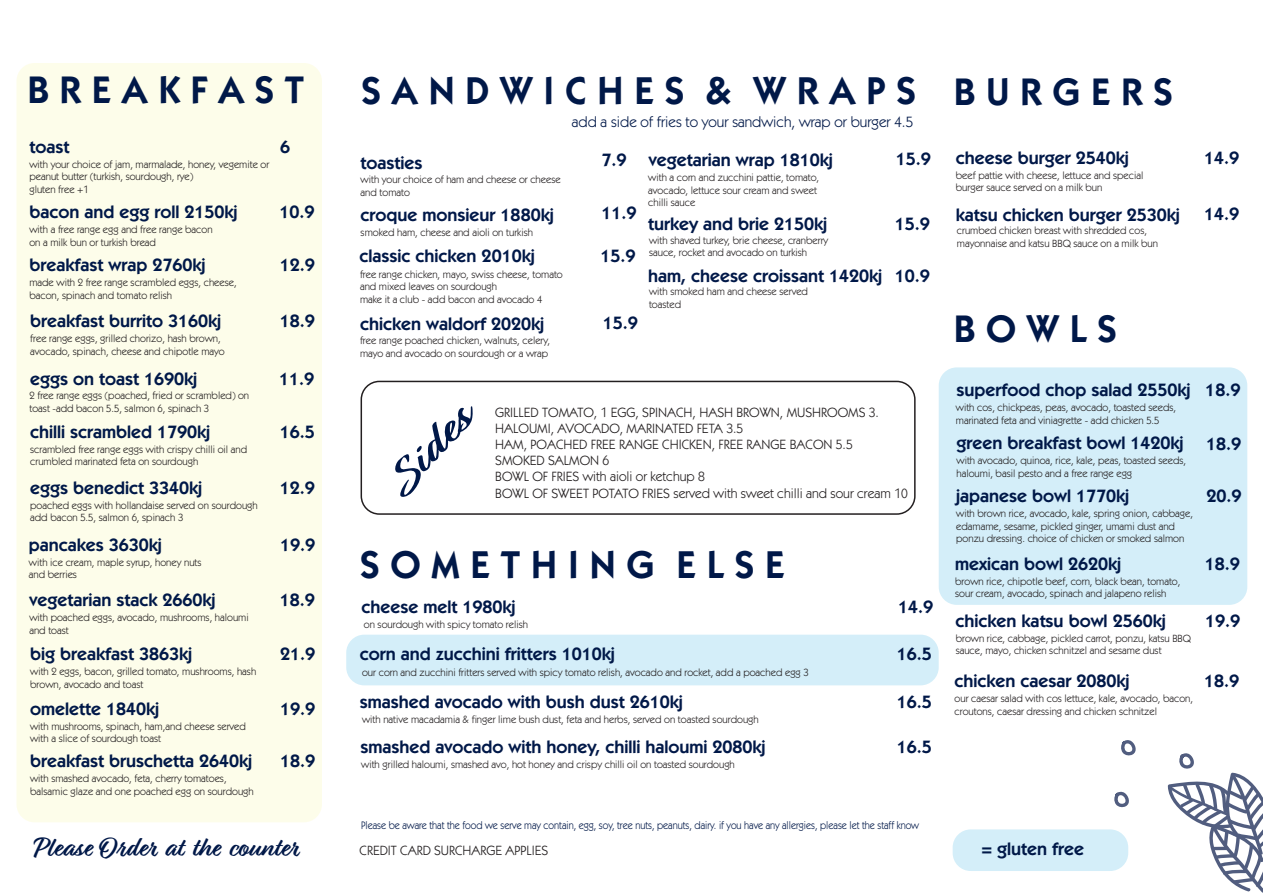
<style>
.page{position:relative;width:1263px;height:893px;background:#fff}
.page>*{position:absolute;margin:0;border:0;box-sizing:border-box;transform-origin:0 0}
.t1{font:700 43.05px "Relation Two";color:#001848;scale:1.35 1}
.t2{font:600 39px "ITC Kabel Std";color:#001848}
.t3{font:600 38.55px "ITC Kabel Std";color:#001848}
.t4{font:700 27.75px "Relation Two";color:#001848}
.t5{font:600 18px "ITC Kabel Std";color:#001848}
.t6{font:15px "ITC Kabel Std";color:#001848}
.t7{font:13.5px/16.2px "ITC Kabel Std";color:#231f20}
.t8{font:10.95px "ITC Kabel Std";color:#001848;scale:.92 1}
.t9{font:10.5px/12.6px "ITC Kabel Std";color:#231f20}
</style>
<div class="page">
<div style="left:939px;top:367px;width:308px;height:238px;background:#d4eef9;border-radius:18px"></div>
<div style="left:346px;top:635px;width:593px;height:50px;background:#d4eef9;border-radius:18px"></div>
<div style="left:16px;top:63px;width:306px;height:759px;background:#fdfdea;border-radius:18px"></div>
<div style="left:361px;top:381px;width:554px;height:134px;border:2px solid #231f20;border-radius:18px"></div>
<svg style="left:1168px;top:753px;width:95px;height:140px"></svg>
<svg style="left:1114px;top:791px;width:15px;height:17px"></svg>
<svg style="left:1121px;top:740px;width:15px;height:16px"></svg>
<div style="left:953px;top:829px;width:175px;height:42px;background:#d4eef9;border-radius:18px"></div>
<h3 class="t3" style="left:27px;top:67px;width:278px">B R E A K F A S T</h3>
<h3 class="t5" style="left:29px;top:136px;width:41px">toast</h3>
<p class="t9" style="left:29px;top:158px;width:241px">with your choice of jam, marmalade, honey, vegemite or peanut butter (turkish, sourdough, rye)<br>gluten free +1</p>
<h3 class="t5" style="left:29px;top:202px;width:210px">bacon and egg roll 2150kj</h3>
<p class="t9" style="left:29px;top:223px;width:185px">with a free range egg and free range bacon on a milk bun or turkish bread</p>
<h3 class="t5" style="left:29px;top:254px;width:178px">breakfast wrap 2760kj</h3>
<p class="t9" style="left:29px;top:276px;width:209px">made with 2 free range scrambled eggs, cheese, bacon, spinach and tomato relish</p>
<h3 class="t5" style="left:280px;top:136px;width:12px">6</h3>
<h3 class="t5" style="left:279px;top:202px;width:37px">10.9</h3>
<h3 class="t5" style="left:280px;top:254px;width:37px">12.9</h3>
<h2 class="t2" style="left:362px;top:68px;width:556px">S A N D W I C H E S &amp; W R A P S</h2>
<h3 class="t6" style="left:572px;top:113px;width:343px">add a side of fries to your sandwich, wrap or burger 4.5</h3>
<h3 class="t5" style="left:361px;top:152px;width:63px">toasties</h3>
<p class="t9" style="left:361px;top:173px;width:202px">with your choice of ham and cheese or cheese and tomato</p>
<h3 class="t5" style="left:361px;top:204px;width:195px">croque monsieur 1880kj</h3>
<p class="t9" style="left:361px;top:226px;width:174px">smoked ham, cheese and aioli on turkish</p>
<h3 class="t5" style="left:360px;top:246px;width:177px">classic chicken 2010kj</h3>
<h3 class="t5" style="left:602px;top:150px;width:27px">7.9</h3>
<h3 class="t5" style="left:602px;top:202px;width:37px">11.9</h3>
<h3 class="t5" style="left:600px;top:246px;width:37px">15.9</h3>
<h3 class="t5" style="left:649px;top:149px;width:186px">vegetarian wrap 1810kj</h3>
<p class="t9" style="left:648px;top:171px;width:172px">with a corn and zucchini pattie, tomato, avocado, lettuce sour cream and sweet chilli sauce</p>
<h3 class="t5" style="left:648px;top:214px;width:181px">turkey and brie 2150kj</h3>
<p class="t9" style="left:649px;top:234px;width:181px">with shaved turkey, brie cheese, cranberry sauce, rocket and avocado on turkish</p>
<h3 class="t5" style="left:896px;top:148px;width:37px">15.9</h3>
<h3 class="t5" style="left:895px;top:214px;width:37px">15.9</h3>
<p class="t9" style="left:360px;top:268px;width:204px">free range chicken, mayo, swiss cheese, tomato and mixed leaves on sourdough<br>make it a club - add bacon and avocado 4</p>
<h3 class="t5" style="left:648px;top:265px;width:236px">ham, cheese croissant 1420kj</h3>
<p class="t9" style="left:649px;top:285px;width:160px">with smoked ham and cheese served toasted</p>
<h3 class="t5" style="left:895px;top:265px;width:37px">10.9</h3>
<h3 class="t5" style="left:30px;top:311px;width:192px">breakfast burrito 3160kj</h3>
<p class="t9" style="left:30px;top:333px;width:196px">free range eggs, grilled chorizo, hash brown, avocado, spinach, cheese and chipotle mayo</p>
<h3 class="t5" style="left:30px;top:368px;width:169px">eggs on toast 1690kj</h3>
<p class="t9" style="left:30px;top:390px;width:221px">2 free range eggs (poached, fried or scrambled) on toast -add bacon 5.5, salmon 6, spinach 3</p>
<h3 class="t5" style="left:30px;top:421px;width:182px">chilli scrambled 1790kj</h3>
<p class="t9" style="left:30px;top:443px;width:218px">scrambled free range eggs with crispy chilli oil and crumbled marinated feta on sourdough</p>
<h3 class="t5" style="left:30px;top:477px;width:174px">eggs benedict 3340kj</h3>
<p class="t9" style="left:30px;top:499px;width:229px">poached eggs with hollandaise served on sourdough add bacon 5.5, salmon 6, spinach 3</p>
<h3 class="t5" style="left:29px;top:534px;width:135px">pancakes 3630kj</h3>
<p class="t9" style="left:29px;top:556px;width:174px">with ice cream, maple syrup, honey nuts and berries</p>
<h3 class="t5" style="left:29px;top:589px;width:188px">vegetarian stack 2660kj</h3>
<p class="t9" style="left:29px;top:611px;width:221px">with poached eggs, avocado, mushrooms, haloumi and toast</p>
<h3 class="t5" style="left:280px;top:310px;width:37px">18.9</h3>
<h3 class="t5" style="left:360px;top:313px;width:186px">chicken waldorf 2020kj</h3>
<h3 class="t5" style="left:603px;top:312px;width:37px">15.9</h3>
<p class="t9" style="left:360px;top:334px;width:191px">free range poached chicken, walnuts, celery, mayo and avocado on sourdough or a wrap</p>
<h3 class="t5" style="left:279px;top:368px;width:37px">11.9</h3>
<h3 class="t5" style="left:280px;top:421px;width:37px">16.5</h3>
<h3 class="t5" style="left:280px;top:477px;width:37px">12.9</h3>
<h3 class="t5" style="left:280px;top:534px;width:37px">19.9</h3>
<h3 class="t5" style="left:280px;top:589px;width:37px">18.9</h3>
<h1 class="t1" style="left:379px;top:467px;width:74px;rotate:-47deg">Sides</h1>
<p class="t7" style="left:495px;top:404px;width:385px">GRILLED TOMATO, 1 EGG, SPINACH, HASH BROWN, MUSHROOMS 3.<br>HALOUMI, AVOCADO, MARINATED FETA 3.5<br>HAM, POACHED FREE RANGE CHICKEN, FREE RANGE BACON 5.5<br>SMOKED SALMON 6<br>BOWL OF FRIES with aioli or ketchup 8</p>
<p class="t7" style="left:495px;top:485px;width:414px">BOWL OF SWEET POTATO FRIES served with sweet chilli and sour cream 10</p>
<h2 class="t2" style="left:360px;top:542px;width:426px">S O M E T H I N G E L S E</h2>
<h3 class="t5" style="left:361px;top:596px;width:156px">cheese melt 1980kj</h3>
<p class="t9" style="left:364px;top:618px;width:166px">on sourdough with spicy tomato relish</p>
<h3 class="t5" style="left:898px;top:596px;width:37px">14.9</h3>
<h3 class="t5" style="left:30px;top:643px;width:164px">big breakfast 3863kj</h3>
<p class="t9" style="left:30px;top:665px;width:228px">with 2 eggs, bacon, grilled tomato, mushrooms, hash brown, avocado and toast</p>
<h3 class="t5" style="left:280px;top:643px;width:37px">21.9</h3>
<h3 class="t5" style="left:30px;top:698px;width:131px">omelette 1840kj</h3>
<h3 class="t5" style="left:280px;top:698px;width:37px">19.9</h3>
<p class="t9" style="left:30px;top:720px;width:217px">with mushrooms, spinach, ham,and cheese served with a slice of sourdough toast</p>
<h3 class="t5" style="left:30px;top:750px;width:224px">breakfast bruschetta 2640kj</h3>
<h3 class="t5" style="left:280px;top:750px;width:37px">18.9</h3>
<p class="t9" style="left:30px;top:772px;width:225px">with smashed avocado, feta, cherry tomatoes, balsamic glaze and one poached egg on sourdough</p>
<h3 class="t5" style="left:360px;top:644px;width:257px">corn and zucchini fritters 1010kj</h3>
<p class="t9" style="left:362px;top:666px;width:448px">our corn and zucchini fritters served with spicy tomato relish, avocado and rocket, add a poached egg 3</p>
<h3 class="t5" style="left:360px;top:691px;width:325px">smashed avocado with bush dust 2610kj</h3>
<p class="t9" style="left:362px;top:713px;width:398px">with native macadamia &amp; finger lime bush dust, feta and herbs, served on toasted sourdough</p>
<h3 class="t5" style="left:360px;top:736px;width:407px">smashed avocado with honey, chilli haloumi 2080kj</h3>
<p class="t9" style="left:361px;top:758px;width:375px">with grilled haloumi, smashed avo, hot honey and crispy chilli oil on toasted sourdough</p>
<h3 class="t5" style="left:897px;top:644px;width:37px">16.5</h3>
<h3 class="t5" style="left:897px;top:691px;width:37px">16.5</h3>
<h3 class="t5" style="left:897px;top:736px;width:37px">16.5</h3>
<p class="t8" style="left:361px;top:819px;width:608px">Please be aware that the food we serve may contain, egg, soy, tree nuts, peanuts, dairy. if you have any allergies, please let the staff know</p>
<h3 class="t3" style="left:954px;top:69px;width:220px">B U R G E R S</h3>
<h3 class="t5" style="left:956px;top:147px;width:175px">cheese burger 2540kj</h3>
<p class="t9" style="left:956px;top:169px;width:189px">beef pattie with cheese, lettuce and special burger sauce served on a milk bun</p>
<h3 class="t5" style="left:956px;top:204px;width:226px">katsu chicken burger 2530kj</h3>
<p class="t9" style="left:957px;top:224px;width:203px">crumbed chicken breast with shredded cos, mayonnaise and katsu BBQ sauce on a milk bun</p>
<h3 class="t5" style="left:1204px;top:147px;width:37px">14.9</h3>
<h3 class="t5" style="left:1204px;top:204px;width:37px">14.9</h3>
<h3 class="t3" style="left:954px;top:306px;width:165px">B O W L S</h3>
<h3 class="t5" style="left:956px;top:379px;width:236px">superfood chop salad 2550kj</h3>
<p class="t9" style="left:956px;top:401px;width:222px">with cos, chickpeas, peas, avocado, toasted seeds, marinated feta and viniagrette - add chicken 5.5</p>
<h3 class="t5" style="left:956px;top:433px;width:229px">green breakfast bowl 1420kj</h3>
<p class="t9" style="left:956px;top:454px;width:231px">with avocado, quinoa, rice, kale, peas, toasted seeds, haloumi, basil pesto and a free range egg</p>
<h3 class="t5" style="left:956px;top:485px;width:175px">japanese bowl 1770kj</h3>
<p class="t9" style="left:956px;top:507px;width:238px">with brown rice, avocado, kale, spring onion, cabbage, edamame, sesame, pickled ginger, umami dust and ponzu dressing. choice of chicken or smoked salmon</p>
<h3 class="t5" style="left:1205px;top:379px;width:37px">18.9</h3>
<h3 class="t5" style="left:1206px;top:433px;width:37px">18.9</h3>
<h3 class="t5" style="left:1206px;top:485px;width:37px">20.9</h3>
<h3 class="t5" style="left:955px;top:553px;width:168px">mexican bowl 2620kj</h3>
<h3 class="t5" style="left:1205px;top:553px;width:37px">18.9</h3>
<p class="t9" style="left:955px;top:575px;width:227px">brown rice, chipotle beef, corn, black bean, tomato, sour cream, avocado, spinach and jalapeno relish</p>
<h3 class="t5" style="left:956px;top:610px;width:212px">chicken katsu bowl 2560kj</h3>
<h3 class="t5" style="left:1205px;top:610px;width:37px">19.9</h3>
<p class="t9" style="left:956px;top:632px;width:237px">brown rice, cabbage, pickled carrot, ponzu, katsu BBQ sauce, mayo, chicken schnitzel and sesame dust</p>
<h3 class="t5" style="left:954px;top:670px;width:177px">chicken caesar 2080kj</h3>
<h3 class="t5" style="left:1204px;top:671px;width:37px">18.9</h3>
<p class="t9" style="left:954px;top:692px;width:240px">our caesar salad with cos lettuce, kale, avocado, bacon, croutons, caesar dressing and chicken schnitzel</p>
<h3 class="t4" style="left:33px;top:832px;width:266px">Please Order at the counter</h3>
<p class="t7" style="left:360px;top:843px;width:190px">CREDIT CARD SURCHARGE APPLIES</p>
<h3 class="t5" style="left:981px;top:839px;width:104px">= gluten free</h3>
</div>
